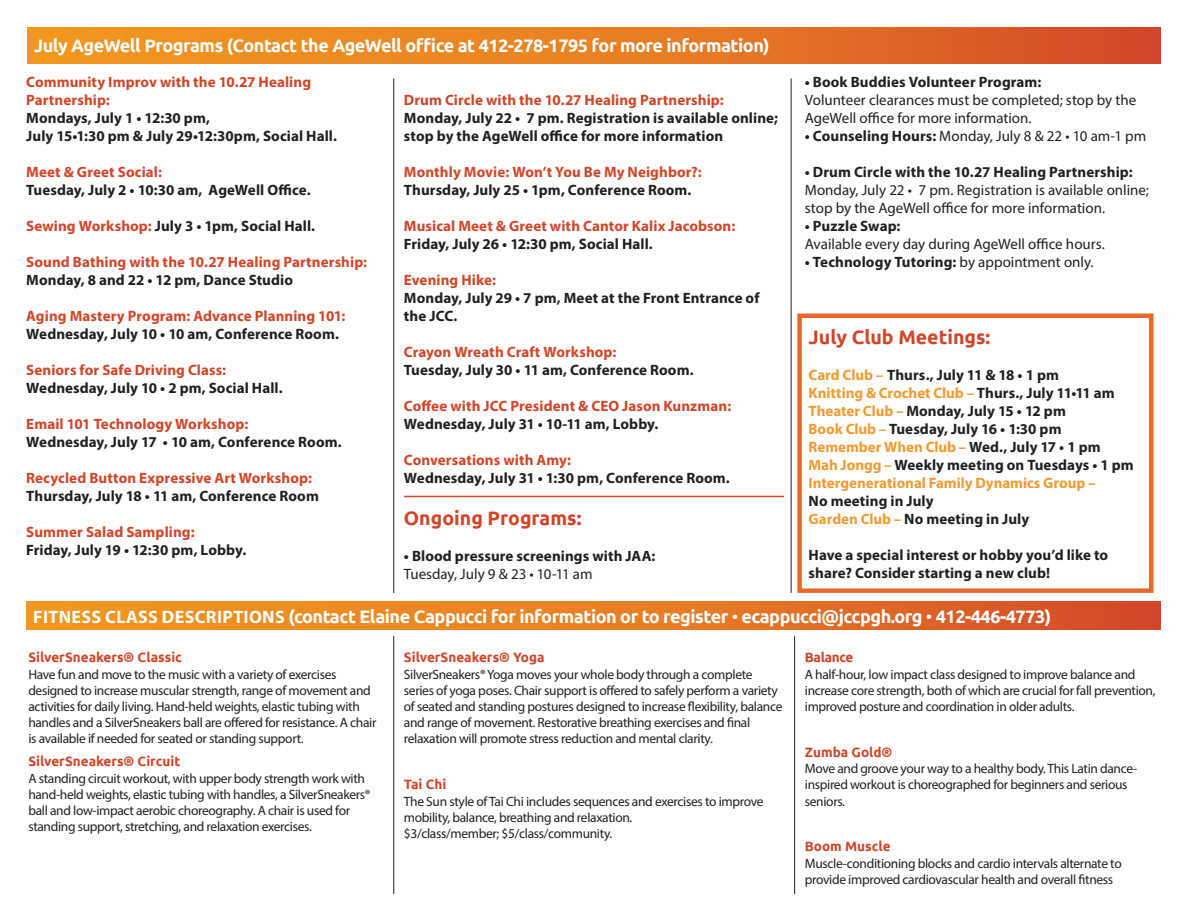
<style>
.page{position:relative;width:1188px;height:918px;background:#fff}
.page>*{position:absolute;margin:0;border:0;box-sizing:border-box;transform-origin:0 0}
.t1{font:700 19.5px "Ubuntu";color:#d24528}
.day{font:700 18px "Ubuntu";letter-spacing:-.025em;color:#fff}
.class_text{font:700 18px "Ubuntu";letter-spacing:-.025em;color:#fff}
.t2{font:700 15px/18px "Myriad Pro";letter-spacing:.005em;color:#231f20}
.t3{font:700 15px/18px "Myriad Pro";letter-spacing:.005em;color:#d24528}
.t4{font:15px/18px "Myriad Pro";color:#231f20}
.t5{font:700 15px "Myriad Pro";letter-spacing:-.005em;color:#f49a30}
.class_text-2{font:13.5px/16.2px "Myriad Pro";letter-spacing:-.025em;color:#231f20}
.classname_back{font:700 13.5px "Ubuntu";color:#d24528}
.class_text-3{font:700 13.5px "Ubuntu";letter-spacing:-.025em;color:#d24528}
.s1{color:#d24528}
.s2{color:#231f20}
.s3{font-weight:700}
.s4{font-weight:400}
.s5{color:#f49a30}
.s6{font-family:"Myriad Pro"}
</style>
<div class="page">
<div style="left:27px;top:27px;width:1134px;height:37px;background:linear-gradient(to right,#f6a01e,#d65228)"></div>
<div style="left:26px;top:602px;width:1134px;height:28px;background:linear-gradient(to right,#f6a01e,#d65228)"></div>
<hr style="left:393px;top:636px;width:1px;height:258px;background:#231f20">
<hr style="left:393px;top:78px;width:1px;height:515px;background:#231f20">
<hr style="left:794px;top:636px;width:1px;height:258px;background:#231f20">
<hr style="left:791px;top:78px;width:1px;height:515px;background:#231f20">
<div style="left:797px;top:314px;width:357px;height:279px;border:4px solid #e6692a"></div>
<hr style="left:404px;top:496px;width:380px;height:1px;background:#d24528">
<p class="class_text" style="left:34px;top:35px;width:737px">July AgeWell Programs (Contact the AgeWell office at 412-278-1795 for more information)</p>
<p class="t3" style="left:26px;top:73px;width:286px">Community Improv with the 10.27 Healing<br>Partnership:</p>
<p class="t2" style="left:26px;top:109px;width:185px">Mondays, July 1 • 12:30 pm,</p>
<p class="t2" style="left:26px;top:127px;width:312px">July 15•1:30 pm &amp; July 29•12:30pm, Social Hall.</p>
<p class="t3" style="left:26px;top:163px;width:137px">Meet &amp; Greet Social:</p>
<p class="t2" style="left:26px;top:181px;width:286px">Tuesday, July 2 • 10:30 am, AgeWell Office.</p>
<p class="t2" style="left:26px;top:217px;width:290px"><span class="s1">Sewing Workshop:</span> July 3 • 1pm, Social Hall.</p>
<p class="t3" style="left:26px;top:253px;width:342px">Sound Bathing with the 10.27 Healing Partnership:<br><span class="s2">Monday, 8 and 22 • 12 pm, Dance Studio</span></p>
<p class="t3" style="left:26px;top:307px;width:321px">Aging Mastery Program: Advance Planning 101:</p>
<p class="t2" style="left:26px;top:325px;width:314px">Wednesday, July 10 • 10 am, Conference Room.</p>
<p class="t3" style="left:26px;top:361px;width:201px">Seniors for Safe Driving Class:</p>
<p class="t2" style="left:26px;top:379px;width:258px">Wednesday, July 10 • 2 pm, Social Hall.</p>
<p class="t3" style="left:26px;top:415px;width:224px">Email 101 Technology Workshop:</p>
<p class="t2" style="left:26px;top:433px;width:317px">Wednesday, July 17 • 10 am, Conference Room.</p>
<p class="t3" style="left:26px;top:469px;width:287px">Recycled Button Expressive Art Workshop:</p>
<p class="t2" style="left:26px;top:487px;width:294px">Thursday, July 18 • 11 am, Conference Room</p>
<p class="t3" style="left:26px;top:523px;width:170px">Summer Salad Sampling:</p>
<p class="t2" style="left:26px;top:541px;width:222px">Friday, July 19 • 12:30 pm, Lobby.</p>
<p class="t3" style="left:404px;top:91px;width:321px">Drum Circle with the 10.27 Healing Partnership:</p>
<p class="t2" style="left:404px;top:109px;width:376px">Monday, July 22 • 7 pm. Registration is available online; stop by the AgeWell office for more information</p>
<p class="t3" style="left:404px;top:163px;width:299px">Monthly Movie: Won’t You Be My Neighbor?:</p>
<p class="t2" style="left:404px;top:181px;width:289px">Thursday, July 25 • 1pm, Conference Room.</p>
<p class="t3" style="left:404px;top:217px;width:333px">Musical Meet &amp; Greet with Cantor Kalix Jacobson:</p>
<p class="t2" style="left:404px;top:235px;width:250px">Friday, July 26 • 12:30 pm, Social Hall.</p>
<p class="t3" style="left:404px;top:271px;width:93px">Evening Hike:</p>
<p class="t2" style="left:404px;top:289px;width:357px">Monday, July 29 • 7 pm, Meet at the Front Entrance of the JCC.</p>
<p class="t3" style="left:404px;top:343px;width:214px">Crayon Wreath Craft Workshop:</p>
<p class="t2" style="left:404px;top:361px;width:291px">Tuesday, July 30 • 11 am, Conference Room.</p>
<p class="t3" style="left:404px;top:397px;width:329px">Coffee with JCC President &amp; CEO Jason Kunzman:</p>
<p class="t2" style="left:404px;top:415px;width:256px">Wednesday, July 31 • 10-11 am, Lobby.</p>
<p class="t3" style="left:404px;top:451px;width:169px">Conversations with Amy:</p>
<p class="t2" style="left:404px;top:469px;width:327px">Wednesday, July 31 • 1:30 pm, Conference Room.</p>
<p class="t1" style="left:404px;top:506px;width:179px">Ongoing Programs:</p>
<p class="t2" style="left:404px;top:546px;width:253px">• Blood pressure screenings with JAA:</p>
<p class="t4" style="left:404px;top:564px;width:190px">Tuesday, July 9 &amp; 23 • 10-11 am</p>
<p class="t2" style="left:805px;top:72px;width:238px">• Book Buddies Volunteer Program:</p>
<p class="t4" style="left:805px;top:91px;width:333px">Volunteer clearances must be completed; stop by the<br>AgeWell office for more information.</p>
<p class="t4" style="left:805px;top:127px;width:343px"><span class="s3">• Counseling Hours:</span> Monday, July 8 &amp; 22 • 10 am-1 pm</p>
<p class="t2" style="left:805px;top:162px;width:329px">• Drum Circle with the 10.27 Healing Partnership:</p>
<p class="t4" style="left:805px;top:181px;width:346px">Monday, July 22 • 7 pm. Registration is available online; stop by the AgeWell office for more information.</p>
<p class="t2" style="left:805px;top:216px;width:97px">• Puzzle Swap:</p>
<p class="t4" style="left:805px;top:235px;width:302px">Available every day during AgeWell office hours.</p>
<p class="t2" style="left:805px;top:252px;width:290px">• Technology Tutoring: <span class="s4">by appointment only.</span></p>
<p class="t1" style="left:809px;top:325px;width:183px">July Club Meetings:</p>
<p class="t2" style="left:809px;top:365px;width:252px"><span class="s5">Card Club –</span> Thurs., July 11 &amp; 18 • 1 pm</p>
<p class="t5" style="left:809px;top:383px;width:308px">Knitting &amp; Crochet Club – <span class="s2">Thurs., July 11•11 am</span></p>
<p class="t2" style="left:809px;top:401px;width:259px"><span class="s5">Theater Club –</span> Monday, July 15 • 12 pm</p>
<p class="t2" style="left:809px;top:419px;width:254px"><span class="s5">Book Club –</span> Tuesday, July 16 • 1:30 pm</p>
<p class="t5" style="left:809px;top:437px;width:294px">Remember When Club – <span class="s2">Wed., July 17 • 1 pm</span></p>
<p class="t2" style="left:809px;top:455px;width:327px"><span class="s5">Mah Jongg –</span> Weekly meeting on Tuesdays • 1 pm</p>
<p class="t5" style="left:809px;top:473px;width:288px">Intergenerational Family Dynamics Group –</p>
<p class="t2" style="left:809px;top:491px;width:127px">No meeting in July</p>
<p class="t2" style="left:809px;top:509px;width:222px"><span class="s5">Garden Club –</span> No meeting in July</p>
<p class="t2" style="left:809px;top:545px;width:301px">Have a special interest or hobby you’d like to share? Consider starting a new club!</p>
<p class="day" style="left:33px;top:606px;width:1020px"><span class="s6">FITNESS CLASS DESCRIPTIONS</span> (contact Elaine Cappucci for information or to register <span class="s4">•</span> ecappucci@jccpgh.org <span class="s4">•</span> 412-446-4773)</p>
<p class="classname_back" style="left:28px;top:649px;width:155px">SilverSneakers® Classic</p>
<p class="class_text-2" style="left:28px;top:666px;width:350px">Have fun and move to the music with a variety of exercises designed to increase muscular strength, range of movement and activities for daily living. Hand-held weights, elastic tubing with handles and a SilverSneakers ball are offered for resistance. A chair is available if needed for seated or standing support.</p>
<p class="classname_back" style="left:28px;top:753px;width:154px">SilverSneakers® Circuit</p>
<p class="class_text-2" style="left:28px;top:770px;width:344px">A standing circuit workout, with upper body strength work with hand-held weights, elastic tubing with handles, a SilverSneakers® ball and low-impact aerobic choreography. A chair is used for standing support, stretching, and relaxation exercises.</p>
<p class="classname_back" style="left:404px;top:649px;width:142px">SilverSneakers® Yoga</p>
<p class="class_text-2" style="left:404px;top:666px;width:380px">SilverSneakers® Yoga moves your whole body through a complete series of yoga poses. Chair support is offered to safely perform a variety of seated and standing postures designed to increase flexibility, balance and range of movement. Restorative breathing exercises and final relaxation will promote stress reduction and mental clarity.</p>
<p class="classname_back" style="left:404px;top:776px;width:44px">Tai Chi</p>
<p class="class_text-2" style="left:404px;top:793px;width:361px">The Sun style of Tai Chi includes sequences and exercises to improve mobility, balance, breathing and relaxation.</p>
<p class="class_text-2" style="left:404px;top:825px;width:210px">$3/class/member; $5/class/community.</p>
<p class="class_text-3" style="left:805px;top:649px;width:50px">Balance</p>
<p class="class_text-2" style="left:805px;top:666px;width:352px">A half-hour, low impact class designed to improve balance and increase core strength, both of which are crucial for fall prevention, improved posture and coordination in older adults.</p>
<p class="classname_back" style="left:805px;top:744px;width:89px">Zumba Gold®</p>
<p class="class_text-2" style="left:805px;top:760px;width:334px">Move and groove your way to a healthy body. This Latin dance&shy;inspired workout is choreographed for beginners and serious seniors.</p>
<p class="classname_back" style="left:805px;top:838px;width:87px">Boom Muscle</p>
<p class="class_text-2" style="left:805px;top:855px;width:318px">Muscle-conditioning blocks and cardio intervals alternate to provide improved cardiovascular health and overall fitness</p>
</div>
